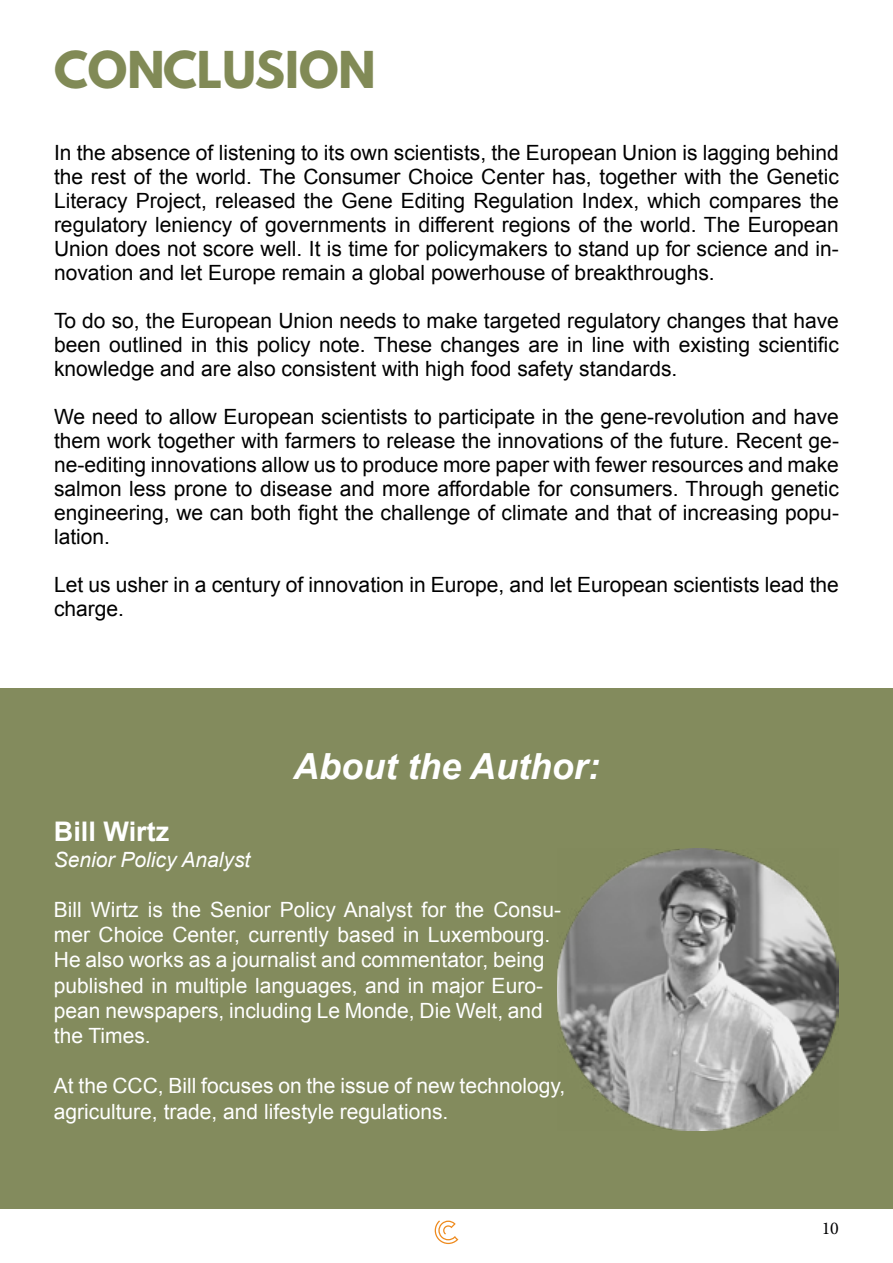
<style>
.page{position:relative;width:893px;height:1263px;background:#fff}
.page>*{position:absolute;margin:0;border:0;box-sizing:border-box;transform-origin:0 0}
.t1{font:700 45px "League Spartan";color:#818a56}
.t2{font:italic 700 36px "Arial";color:#fff}
.t3{font:700 27px "Arial";color:#fff}
.t4{font:21px/24px "Arial";color:#000;text-align:justify}
.t5{font:21px/25.2px "Arial";color:#fff}
.t6{font:italic 21px "Arial";color:#fff}
.t7{font:18px "Minion Pro";color:#020203}
</style>
<div class="page">
<div style="left:0;top:689px;width:893px;height:520px;background:#838b5d"></div>
<img style="left:557px;top:848px;width:282px;height:282px">
<svg style="left:435px;top:1220px;width:23px;height:24px"></svg>
<h1 class="t1" style="left:54px;top:34px;width:323px">CONCLUSION</h1>
<p class="t4" style="left:54px;top:141px;width:786px">In the absence of listening to its own scientists, the European Union is lagging behind the rest of the world. The Consumer Choice Center has, together with the Genetic Literacy Project, released the Gene Editing Regulation Index, which compares the regulatory leniency of governments in different regions of the world. The European Union does not score well. It is time for policymakers to stand up for science and in&shy;novation and let Europe remain a global powerhouse of breakthroughs.</p>
<p class="t4" style="left:54px;top:309px;width:786px">To do so, the European Union needs to make targeted regulatory changes that have been outlined in this policy note. These changes are in line with existing scientific knowledge and are also consistent with high food safety standards.</p>
<p class="t4" style="left:54px;top:405px;width:786px">We need to allow European scientists to participate in the gene-revolution and have them work together with farmers to release the innovations of the future. Recent ge&shy;ne-editing innovations allow us to produce more paper with fewer resources and make salmon less prone to disease and more affordable for consumers. Through genetic engineering, we can both fight the challenge of climate and that of increasing popu&shy;lation.</p>
<p class="t4" style="left:54px;top:573px;width:786px">Let us usher in a century of innovation in Europe, and let European scientists lead the charge.</p>
<h2 class="t2" style="left:293px;top:743px;width:308px">About the Author:</h2>
<p class="t3" style="left:54px;top:814px;width:117px">Bill Wirtz</p>
<p class="t6" style="left:54px;top:846px;width:198px">Senior Policy Analyst</p>
<p class="t5" style="left:54px;top:897px;width:509px">Bill Wirtz is the Senior Policy Analyst for the Consu&shy;mer Choice Center, currently based in Luxembourg.<br>He also works as a journalist and commentator, being published in multiple languages, and in major Euro&shy;pean newspapers, including Le Monde, Die Welt, and the Times.</p>
<p class="t5" style="left:54px;top:1074px;width:513px">At the CCC, Bill focuses on the issue of new technology, agriculture, trade, and lifestyle regulations.</p>
<p class="t7" style="left:822px;top:1216px;width:19px">10</p>
</div>
